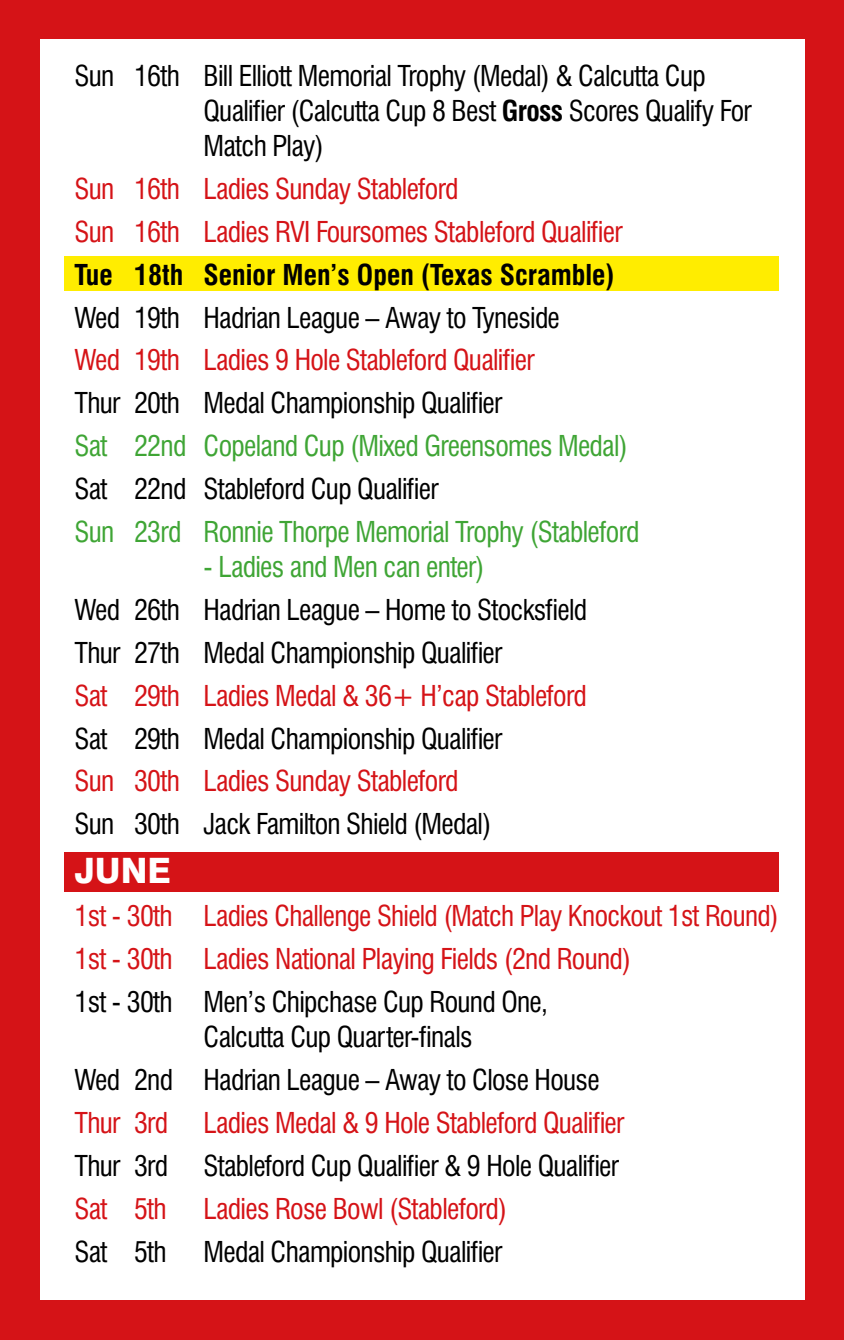
<style>
.page{position:relative;width:844px;height:1340px;background:#fff}
.page>*{position:absolute;margin:0;border:0;box-sizing:border-box;transform-origin:0 0}
.t1{font:800 35px "Swiss 721 BT";color:#fff}
.t2{font:condensed 28px/35px "Swiss 721 BT";letter-spacing:-.025em;color:#000}
.t3{font:condensed 28px/42.7px "Swiss 721 BT";letter-spacing:-.025em;color:#d51317}
.t4{font:condensed 28px "Swiss 721 BT";letter-spacing:-.025em;color:#3fa535}
.t5{font:700 condensed 28px "Swiss 721 BT";color:#000}
.s1{font-weight:700}
</style>
<div class="page">
<div style="left:0;top:0;width:843px;height:1339px;background:#d51317"></div>
<div style="left:40px;top:40px;width:764px;height:1260px;background:#fff"></div>
<div style="left:64px;top:256px;width:715px;height:35px;background:#ffed00"></div>
<div style="left:64px;top:852px;width:715px;height:39px;background:#d51317"></div>
<p class="t2" style="left:203px;top:58px;width:549px;text-indent:-129px">Sun 16th Bill Elliott Memorial Trophy (Medal) &amp; Calcutta Cup<br>Qualifier (Calcutta Cup 8 Best <span class="s1">Gross</span> Scores Qualify For<br>Match Play)</p>
<p class="t3" style="left:74px;top:167px;width:549px">Sun 16th Ladies Sunday Stableford<br>Sun 16th Ladies RVI Foursomes Stableford Qualifier</p>
<p class="t5" style="left:74px;top:258px;width:541px">Tue 18th Senior Men’s Open (Texas Scramble)</p>
<p class="t2" style="left:74px;top:300px;width:487px">Wed 19th Hadrian League – Away to Tyneside</p>
<p class="t3" style="left:74px;top:339px;width:461px">Wed 19th Ladies 9 Hole Stableford Qualifier</p>
<p class="t2" style="left:74px;top:385px;width:429px">Thur 20th Medal Championship Qualifier</p>
<p class="t4" style="left:74px;top:429px;width:554px">Sat 22nd Copeland Cup (Mixed Greensomes Medal)</p>
<p class="t2" style="left:74px;top:471px;width:365px">Sat 22nd Stableford Cup Qualifier</p>
<p class="t4" style="left:74px;top:515px;width:566px">Sun 23rd Ronnie Thorpe Memorial Trophy (Stableford</p>
<p class="t4" style="left:203px;top:550px;width:282px">- Ladies and Men can enter)</p>
<p class="t2" style="left:74px;top:588px;width:514px;line-height:42.7px">Wed 26th Hadrian League – Home to Stocksfield<br>Thur 27th Medal Championship Qualifier</p>
<p class="t3" style="left:74px;top:674px;width:513px">Sat 29th Ladies Medal &amp; 36+ H’cap Stableford</p>
<p class="t2" style="left:74px;top:720px;width:429px">Sat 29th Medal Championship Qualifier</p>
<p class="t3" style="left:74px;top:760px;width:385px">Sun 30th Ladies Sunday Stableford</p>
<p class="t2" style="left:74px;top:806px;width:418px">Sun 30th Jack Familton Shield (Medal)</p>
<p class="t1" style="left:74px;top:849px;width:98px">JUNE</p>
<p class="t3" style="left:74px;top:894px;width:705px">1st - 30th Ladies Challenge Shield (Match Play Knockout 1st Round)<br>1st - 30th Ladies National Playing Fields (2nd Round)</p>
<p class="t2" style="left:203px;top:984px;width:346px;text-indent:-129px">1st - 30th Men’s Chipchase Cup Round One,<br>Calcutta Cup Quarter-finals</p>
<p class="t2" style="left:74px;top:1062px;width:526px">Wed 2nd Hadrian League – Away to Close House</p>
<p class="t3" style="left:74px;top:1101px;width:95px">Thur 3rd</p>
<p class="t3" style="left:203px;top:1101px;width:422px">Ladies Medal &amp; 9 Hole Stableford Qualifier</p>
<p class="t2" style="left:74px;top:1148px;width:95px">Thur 3rd</p>
<p class="t2" style="left:203px;top:1148px;width:417px">Stableford Cup Qualifier &amp; 9 Hole Qualifier</p>
<p class="t3" style="left:74px;top:1187px;width:94px">Sat 5th</p>
<p class="t3" style="left:203px;top:1187px;width:305px">Ladies Rose Bowl (Stableford)</p>
<p class="t2" style="left:74px;top:1233px;width:94px">Sat 5th</p>
<p class="t2" style="left:203px;top:1233px;width:300px">Medal Championship Qualifier</p>
</div>
